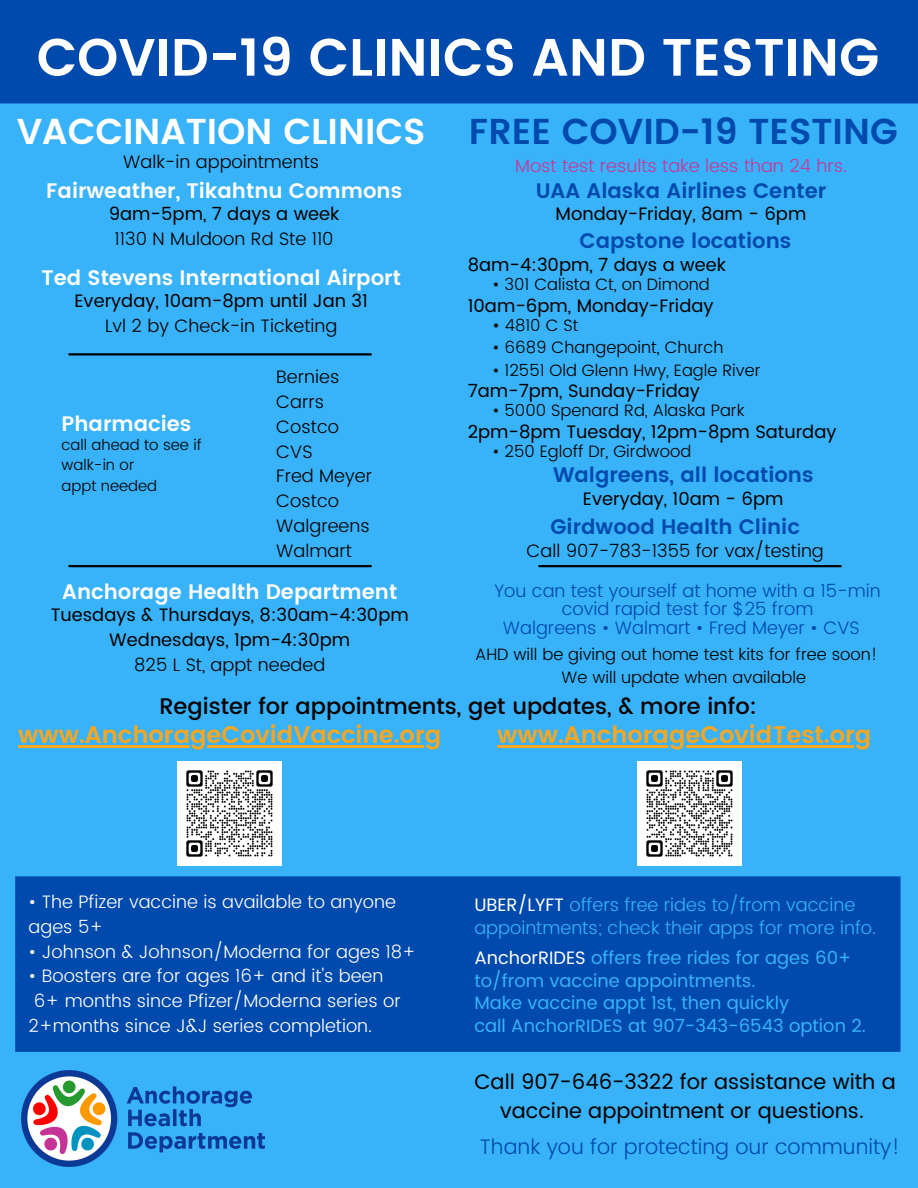
<style>
.page{position:relative;width:918px;height:1188px;background:#38b2f8}
.page>*{position:absolute;margin:0;border:0;box-sizing:border-box;transform-origin:0 0}
.t1{font:600 52.5px "Poppins";color:#fff}
.t2{font:600 36px "Poppins";color:#004aad}
.t3{font:600 36px "Poppins";color:#fff}
.t4{font:600 24px "Poppins";color:#f9a621}
.t5{font:500 22.5px "Poppins";color:#000}
.t6{font:600 21px "Poppins";color:#fff}
.t7{font:600 21px "Poppins";color:#004aad}
.t8{font:21px/29.2px "Poppins";color:#000;text-align:center}
.t9{font:300 21px "Poppins";color:#004aad}
.t10{font:18px "Poppins";color:#000}
.t11{font:300 18px/24.8px "Poppins";color:#fff}
.t12{font:300 18px "Poppins";color:#000}
.t13{font:18px/22.5px "Poppins";color:#38b2f8}
.t14{font:300 18px/18px "Poppins";color:#004aad;text-align:center}
.t15{font:300 18px/22.5px "Poppins";color:#38b2f8}
.t16{font:300 18px "Poppins";color:#c73798}
.t17{font:300 16.5px/22.5px "Poppins";color:#000}
.t18{font:300 15px "Poppins";color:#000}
.s1{font-weight:400}
.s2{font-weight:400;color:#fff}
.s3{color:#fff}
</style>
<div class="page">
<div style="left:0;top:0;width:918px;height:104px;background:#004aad"></div>
<div style="left:15px;top:876px;width:886px;height:176px;background:#004aad"></div>
<img style="left:22px;top:1071px;width:243px;height:96px">
<hr style="left:69px;top:565px;width:302px;height:2px;background:#000">
<hr style="left:69px;top:353px;width:302px;height:3px;background:#000">
<hr style="left:539px;top:565px;width:302px;height:2px;background:#000">
<img style="left:178px;top:762px;width:103px;height:103px">
<img style="left:638px;top:762px;width:103px;height:103px">
<hr style="left:497px;top:745px;width:374px;height:2px;background:#f9a621">
<hr style="left:18px;top:745px;width:423px;height:2px;background:#f9a621">
<p class="t1" style="left:37px;top:27px;width:844px">COVID-19 CLINICS AND TESTING</p>
<p class="t3" style="left:17px;top:111px;width:410px">VACCINATION CLINICS</p>
<p class="t6" style="left:46px;top:178px;width:357px">Fairweather, Tikahtnu Commons</p>
<p class="t10" style="left:109px;top:204px;width:232px">9am-5pm, 7 days a week</p>
<p class="t12" style="left:115px;top:228px;width:221px">1130 N Muldoon Rd Ste 110</p>
<p class="t12" style="left:123px;top:151px;width:198px">Walk-in appointments</p>
<p class="t6" style="left:42px;top:265px;width:361px">Ted Stevens International Airport</p>
<p class="t10" style="left:75px;top:291px;width:295px">Everyday, 10am-8pm until Jan 31</p>
<p class="t12" style="left:105px;top:315px;width:234px">Lvl 2 by Check-in Ticketing</p>
<p class="t6" style="left:62px;top:411px;width:131px">Pharmacies</p>
<p class="t18" style="left:62px;top:436px;width:142px">call ahead to see if</p>
<p class="t18" style="left:62px;top:456px;width:74px">walk-in or</p>
<p class="t18" style="left:62px;top:477px;width:97px">appt needed</p>
<p class="t12" style="left:276px;top:367px;width:65px">Bernies</p>
<p class="t12" style="left:276px;top:391px;width:49px">Carrs</p>
<p class="t12" style="left:276px;top:416px;width:64px">Costco</p>
<p class="t12" style="left:276px;top:441px;width:38px">CVS</p>
<p class="t12" style="left:276px;top:466px;width:97px">Fred Meyer</p>
<p class="t12" style="left:276px;top:490px;width:64px">Costco</p>
<p class="t12" style="left:276px;top:515px;width:95px">Walgreens</p>
<p class="t12" style="left:276px;top:540px;width:77px">Walmart</p>
<p class="t6" style="left:62px;top:579px;width:336px">Anchorage Health Department</p>
<p class="t10" style="left:51px;top:604px;width:360px">Tuesdays &amp; Thursdays, 8:30am-4:30pm</p>
<p class="t10" style="left:109px;top:629px;width:242px">Wednesdays, 1pm-4:30pm</p>
<p class="t12" style="left:134px;top:654px;width:193px">825 L St, appt needed</p>
<p class="t2" style="left:469px;top:111px;width:430px">FREE COVID-19 TESTING</p>
<p class="t7" style="left:536px;top:178px;width:292px">UAA Alaska Airlines Center</p>
<p class="t10" style="left:556px;top:204px;width:252px">Monday-Friday, 8am - 6pm</p>
<p class="t16" style="left:515px;top:155px;width:333px">Most test results take less than 24 hrs.</p>
<p class="t7" style="left:580px;top:228px;width:213px">Capstone locations</p>
<p class="t10" style="left:468px;top:254px;width:260px">8am-4:30pm, 7 days a week</p>
<p class="t17" style="left:492px;top:273px;width:219px">• 301 Calista Ct, on Dimond</p>
<p class="t10" style="left:468px;top:295px;width:247px">10am-6pm, Monday-Friday</p>
<p class="t17" style="left:492px;top:314px;width:88px"><span class="s1">•</span> 4810 C St</p>
<p class="t17" style="left:492px;top:336px;width:232px">• 6689 Changepoint, Church</p>
<p class="t17" style="left:492px;top:359px;width:270px">• 12551 Old Glenn Hwy, Eagle River</p>
<p class="t10" style="left:468px;top:380px;width:234px">7am-7pm, Sunday-Friday</p>
<p class="t17" style="left:492px;top:399px;width:254px">• 5000 Spenard Rd, Alaska Park</p>
<p class="t10" style="left:468px;top:421px;width:370px">2pm-8pm Tuesday, 12pm-8pm Saturday</p>
<p class="t17" style="left:492px;top:440px;width:200px">• 250 Egloff Dr, Girdwood</p>
<p class="t7" style="left:553px;top:463px;width:262px">Walgreens, all locations</p>
<p class="t10" style="left:583px;top:488px;width:202px">Everyday, 10am - 6pm</p>
<p class="t7" style="left:551px;top:515px;width:251px">Girdwood Health Clinic</p>
<p class="t12" style="left:527px;top:540px;width:299px">Call 907-783-1355 for vax/testing</p>
<p class="t14" style="left:495px;top:582px;width:388px">You can test yourself at home with a 15-min covid rapid test for $25 from</p>
<p class="t14" style="left:503px;top:619px;width:358px">Walgreens • Walmart • Fred Meyer • CVS</p>
<p class="t17" style="left:562px;top:643px;width:318px;text-indent:-86px">AHD will be giving out home test kits for free soon!<br>We will update when available</p>
<p class="t5" style="left:159px;top:693px;width:599px">Register for appointments, get updates, &amp; more info:</p>
<p class="t4" style="left:497px;top:720px;width:376px">www.AnchorageCovidTest.org</p>
<p class="t4" style="left:18px;top:720px;width:424px">www.AnchorageCovidVaccine.org</p>
<p class="t11" style="left:29px;top:889px;width:369px">• The Pfizer vaccine is available to anyone ages 5+</p>
<p class="t11" style="left:29px;top:939px;width:389px">• Johnson &amp; Johnson/Moderna for ages 18+</p>
<p class="t11" style="left:29px;top:964px;width:374px">• Boosters are for ages 16+ and it's been<br>6+ months since Pfizer/Moderna series or<br>2+months since J&amp;J series completion.</p>
<p class="t15" style="left:474px;top:894px;width:403px"><span class="s2">UBER/LYFT</span> offers free rides to/from vaccine appointments; check their apps for more info.</p>
<p class="t13" style="left:474px;top:947px;width:379px"><span class="s3">AnchorRIDES</span> offers free rides for ages 60+ to/from vaccine appointments.</p>
<p class="t13" style="left:474px;top:992px;width:316px">Make vaccine appt 1st, then quickly</p>
<p class="t13" style="left:474px;top:1015px;width:393px">call AnchorRIDES at 907-343-6543 option 2.</p>
<p class="t8" style="left:474px;top:1067px;width:423px">Call 907-646-3322 for assistance with a vaccine appointment or questions.</p>
<p class="t9" style="left:480px;top:1135px;width:422px">Thank you for protecting our community!</p>
</div>
